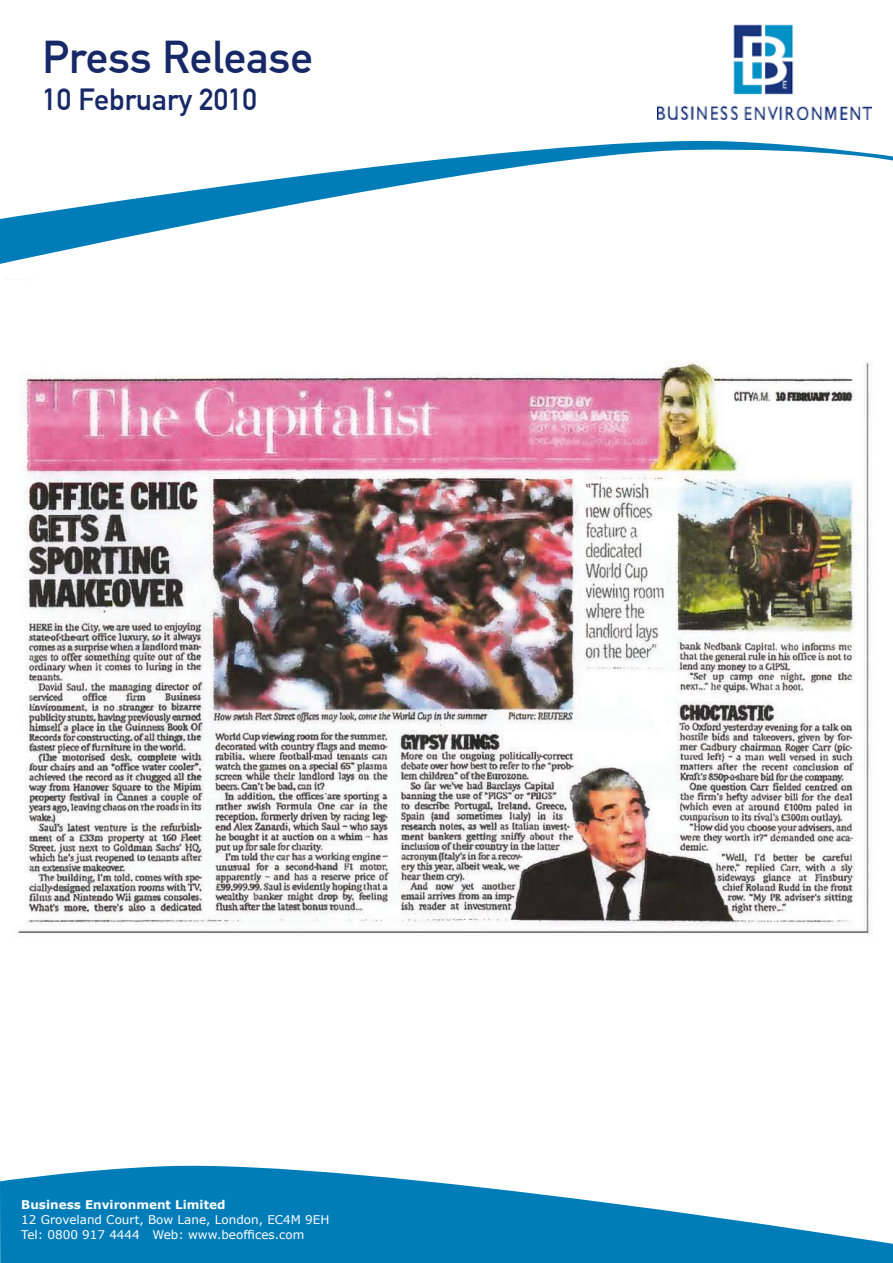
<style>
.page{position:relative;width:893px;height:1263px;background:#fff}
.page>*{position:absolute;margin:0;border:0;box-sizing:border-box;transform-origin:0 0}
.t1{font:45px "DIN Mittelschrift";color:#162867}
.t2{font:30px "DIN Mittelschrift";color:#162867}
.t3{font:12px/15px "Verdana";color:#fff}
.t4{font:700 12px "Verdana";color:#fff}
</style>
<div class="page">
<svg style="left:0;top:140px;width:893px;height:124px"></svg>
<img style="left:657px;top:24px;width:215px;height:95px">
<svg style="left:0;top:1165px;width:893px;height:98px;fill:#007db9"></svg>
<img style="left:17px;top:361px;width:856px;height:573px">
<h1 class="t1" style="left:43px;top:31px;width:272px">Press Release</h1>
<h2 class="t2" style="left:43px;top:81px;width:216px">10 February 2010</h2>
<p class="t4" style="left:21px;top:1197px;width:206px">Business Environment Limited</p>
<p class="t3" style="left:21px;top:1212px;width:310px">12 Groveland Court, Bow Lane, London, EC4M 9EH<br>Tel: 0800 917 4444 Web: www.beoffices.com</p>
</div>
